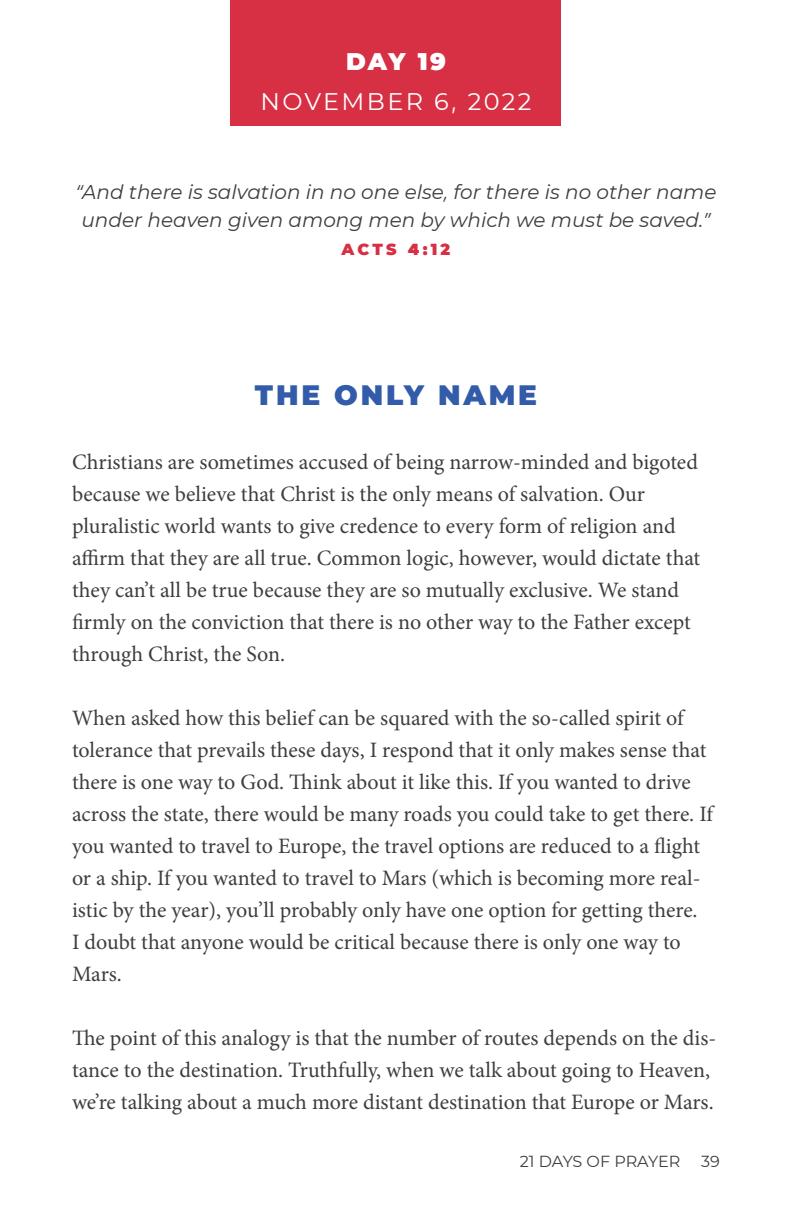
<style>
.page{position:relative;width:792px;height:1224px;background:#fff}
.page>*{position:absolute;margin:0;border:0;box-sizing:border-box;transform-origin:0 0}
.t1{font:900 28px "CMG Sans";letter-spacing:.1em;color:#325ca9}
.t2{font:24px "CMG Sans";letter-spacing:.1em;color:#fff}
.t3{font:900 24px "CMG Sans";color:#fff}
.t4{font:22px/32px "Minion Pro";letter-spacing:-.005em;color:#3e3e3f}
.t5{font:italic 20px/28px "CMG Sans";color:#3e3e3f;text-align:center}
.t6{font:16px "CMG Sans";letter-spacing:-.01em;color:#3e3e3f}
.t7{font:900 16px "CMG Sans";letter-spacing:.2em;color:#d72f44}
</style>
<div class="page">
<div style="left:231px;top:0;width:330px;height:126px;background:#d72f44"></div>
<p class="t3" style="left:346px;top:43px;width:101px">DAY 19</p>
<p class="t2" style="left:260px;top:85px;width:273px">NOVEMBER 6, 2022</p>
<p class="t5" style="left:75px;top:178px;width:643px">“And there is salvation in no one else, for there is no other name under heaven given among men by which we must be saved.”</p>
<p class="t7" style="left:342px;top:238px;width:110px">ACTS 4:12</p>
<p class="t1" style="left:255px;top:374px;width:284px">THE ONLY NAME</p>
<p class="t4" style="left:72px;top:446px;width:630px">Christians are sometimes accused of being narrow-minded and bigoted because we believe that Christ is the only means of salvation. Our pluralistic world wants to give credence to every form of religion and affirm that they are all true. Common logic, however, would dictate that they can’t all be true because they are so mutually exclusive. We stand firmly on the conviction that there is no other way to the Father except through Christ, the Son.</p>
<p class="t4" style="left:72px;top:702px;width:643px">When asked how this belief can be squared with the so-called spirit of tolerance that prevails these days, I respond that it only makes sense that there is one way to God. Think about it like this. If you wanted to drive across the state, there would be many roads you could take to get there. If you wanted to travel to Europe, the travel options are reduced to a flight or a ship. If you wanted to travel to Mars (which is becoming more real&shy;istic by the year), you’ll probably only have one option for getting there.<br>I doubt that anyone would be critical because there is only one way to Mars.</p>
<p class="t4" style="left:72px;top:1022px;width:646px">The point of this analogy is that the number of routes depends on the dis&shy;tance to the destination. Truthfully, when we talk about going to Heaven, we’re talking about a much more distant destination that Europe or Mars.</p>
<p class="t6" style="left:520px;top:1151px;width:162px">21 DAYS OF PRAYER</p>
<p class="t6" style="left:701px;top:1151px;width:20px">39</p>
</div>
